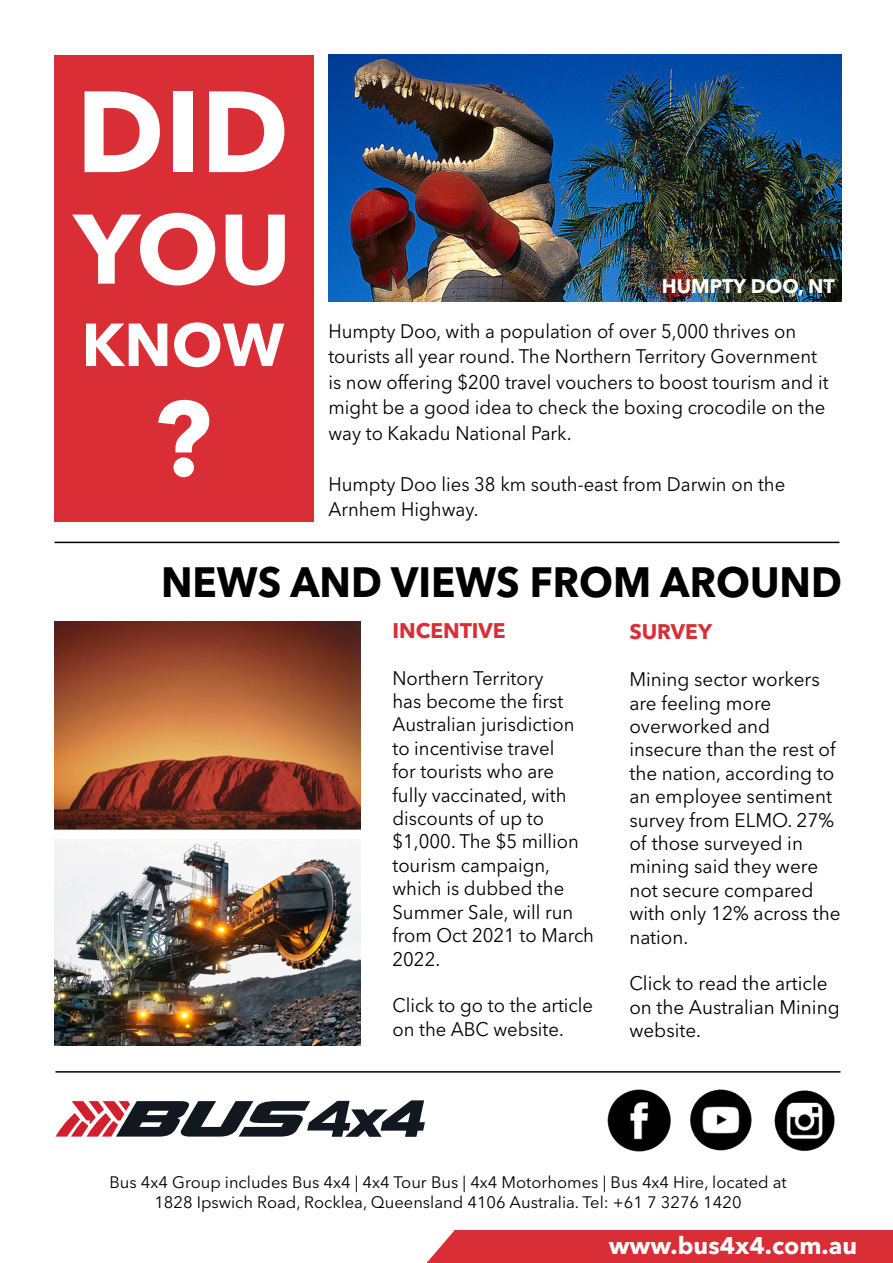
<style>
.page{position:relative;width:893px;height:1263px;background:#fff}
.page>*{position:absolute;margin:0;border:0;box-sizing:border-box;transform-origin:0 0}
.t1{font:700 114px "Avenir Next LT Pro";color:#fff}
.t2{font:700 105px "Avenir Next LT Pro";color:#fff}
.t3{font:700 97.5px "Avenir Next LT Pro";color:#fff}
.t4{font:700 60px "Avenir Next LT Pro";color:#fff}
.t5{font:700 42px "Avenir Next LT Pro";color:#000;scale:.95 1}
.t6{font:700 24px "Avenir Next LT Pro";color:#fff}
.t7{font:700 21px "Avenir Next LT Pro";color:#d92e36}
.t8{font:19.5px/23.4px "Avenir Next LT Pro";color:#000;scale:.95 1}
.t9{font:19.5px/23.4px "Avenir Next LT Pro";color:#000}
.t10{font:700 19.5px "Avenir Next LT Pro";color:#fff}
.t11{font:16.5px/19.8px "Avenir Next LT Pro";color:#000;text-align:center}
</style>
<div class="page">
<img style="left:55px;top:622px;width:306px;height:424px">
<img style="left:328px;top:54px;width:514px;height:248px">
<hr style="left:55px;top:542px;width:784px;height:1px;background:#000">
<hr style="left:56px;top:1071px;width:784px;height:1px;background:#000">
<div style="left:425px;top:1230px;width:468px;height:33px;background:#d92e36"></div>
<svg style="left:56px;top:1100px;width:398px;height:163px"></svg>
<img style="left:608px;top:1089px;width:62px;height:63px">
<img style="left:691px;top:1089px;width:61px;height:62px">
<img style="left:774px;top:1090px;width:61px;height:61px">
<div style="left:55px;top:55px;width:259px;height:466px;background:#d92e35"></div>
<h1 class="t1" style="left:76px;top:62px;width:214px">DID</h1>
<h3 class="t3" style="left:74px;top:190px;width:219px">YOU</h3>
<h3 class="t4" style="left:82px;top:308px;width:204px">KNOW</h3>
<h2 class="t2" style="left:154px;top:375px;width:59px">?</h2>
<p class="t10" style="left:662px;top:274px;width:175px">HUMPTY DOO, NT</p>
<p class="t8" style="left:328px;top:318px;width:528px;line-height:25.5px">Humpty Doo, with a population of over 5,000 thrives on tourists all year round. The Northern Territory Government is now offering $200 travel vouchers to boost tourism and it might be a good idea to check the boxing crocodile on the way to Kakadu National Park.</p>
<p class="t8" style="left:328px;top:471px;width:482px;line-height:25.5px">Humpty Doo lies 38 km south-east from Darwin on the<br>Arnhem Highway.</p>
<h3 class="t5" style="left:161px;top:556px;width:718px">NEWS AND VIEWS FROM AROUND</h3>
<p class="t7" style="left:392px;top:618px;width:115px">INCENTIVE</p>
<p class="t8" style="left:392px;top:666px;width:214px">Northern Territory<br>has become the first<br>Australian jurisdiction to incentivise travel<br>for tourists who are<br>fully vaccinated, with discounts of up to $1,000. The $5 million tourism campaign, which is dubbed the<br>Summer Sale, will run from Oct 2021 to March<br>2022.</p>
<p class="t8" style="left:392px;top:994px;width:213px">Click to go to the article on the ABC website.</p>
<p class="t7" style="left:629px;top:619px;width:84px">SURVEY</p>
<p class="t9" style="left:629px;top:668px;width:213px">Mining sector workers are feeling more overworked and insecure than the rest of the nation, according to an employee sentiment survey from ELMO. 27% of those surveyed in mining said they were not secure compared with only 12% across the nation.</p>
<p class="t9" style="left:629px;top:972px;width:212px">Click to read the article on the Australian Mining website.</p>
<p class="t11" style="left:109px;top:1172px;width:679px">Bus 4x4 Group includes Bus 4x4 | 4x4 Tour Bus | 4x4 Motorhomes | Bus 4x4 Hire, located at<br>1828 Ipswich Road, Rocklea, Queensland 4106 Australia. Tel: +61 7 3276 1420</p>
<p class="t6" style="left:609px;top:1231px;width:250px">www.bus4x4.com.au</p>
</div>
